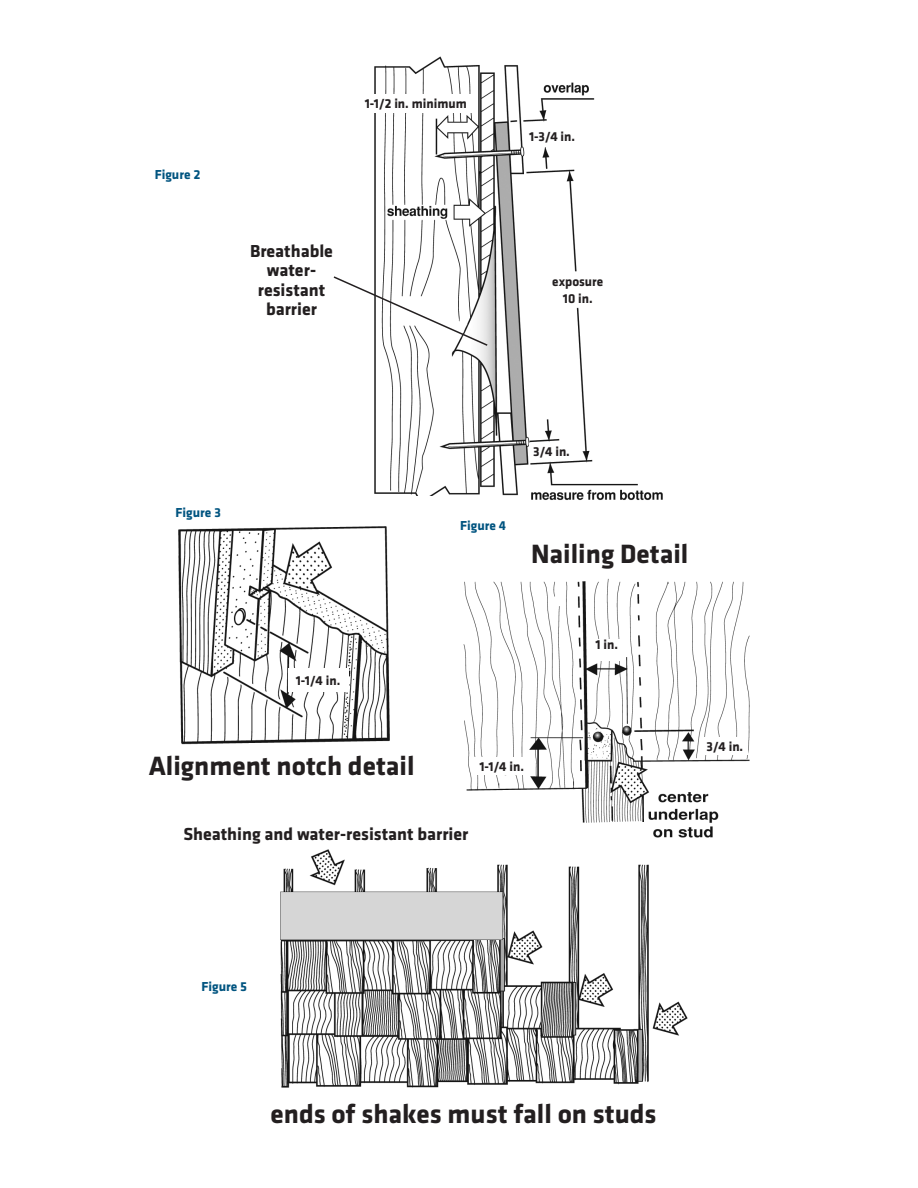
<style>
.page{position:relative;width:918px;height:1188px;background:#fff}
.page>*{position:absolute;margin:0;border:0;box-sizing:border-box;transform-origin:0 0}
.t1{font:700 27.45px "Klavika";color:#231f20}
.t2{font:700 18px/19.5px "Klavika";color:#231f20;text-align:center}
.t3{font:700 13.5px "Klavika";color:#231f20}
.t4{font:13.5px "Klavika Bold TF";color:#005480}
</style>
<div class="page">
<img style="left:374px;top:56px;width:289px;height:444px">
<img style="left:280px;top:849px;width:408px;height:239px">
<img style="left:426px;top:578px;width:324px;height:274px">
<img style="left:178px;top:497px;width:254px;height:248px">
<svg style="left:333px;top:275px;width:156px;height:72px"></svg>
<div style="left:472px;top:758px;width:60px;height:17px;background:#fff"></div>
<div style="left:702px;top:738px;width:46px;height:17px;background:#fff"></div>
<div style="left:589px;top:639px;width:36px;height:22px;background:#fff"></div>
<div style="left:288px;top:668px;width:60px;height:24px;background:#fff"></div>
<div style="left:356px;top:94px;width:120px;height:18px;background:#fff"></div>
<div style="left:525px;top:124px;width:55px;height:23px;background:#fff"></div>
<div style="left:529px;top:444px;width:45px;height:15px;background:#fff"></div>
<div style="left:544px;top:272px;width:68px;height:35px;background:#fff"></div>
<div style="left:152px;top:826px;width:348px;height:22px;background:#fff"></div>
<p class="t4" style="left:155px;top:167px;width:47px">Figure 2</p>
<p class="t3" style="left:365px;top:94px;width:104px">1-1/2 in. minimum</p>
<p class="t2" style="left:250px;top:240px;width:84px">Breathable water-</p>
<p class="t2" style="left:258px;top:279px;width:69px">resistant</p>
<p class="t2" style="left:266px;top:298px;width:52px">barrier</p>
<p class="t3" style="left:529px;top:126px;width:48px">1-3/4 in.</p>
<p class="t3" style="left:552px;top:272px;width:52px">exposure</p>
<p class="t3" style="left:563px;top:288px;width:31px">10 in.</p>
<p class="t4" style="left:176px;top:506px;width:47px">Figure 3</p>
<p class="t4" style="left:460px;top:518px;width:47px">Figure 4</p>
<p class="t3" style="left:533px;top:442px;width:38px">3/4 in.</p>
<p class="t1" style="left:531px;top:534px;width:159px">Nailing Detail</p>
<p class="t3" style="left:296px;top:671px;width:46px">1-1/4 in.</p>
<p class="t1" style="left:149px;top:746px;width:267px">Alignment notch detail</p>
<p class="t3" style="left:479px;top:757px;width:46px">1-1/4 in.</p>
<p class="t2" style="left:183px;top:823px;width:287px">Sheathing and water-resistant barrier</p>
<p class="t3" style="left:596px;top:635px;width:24px">1 in.</p>
<p class="t3" style="left:707px;top:737px;width:38px">3/4 in.</p>
<p class="t4" style="left:202px;top:979px;width:47px">Figure 5</p>
<p class="t1" style="left:270px;top:1094px;width:388px">ends of shakes must fall on studs</p>
</div>
